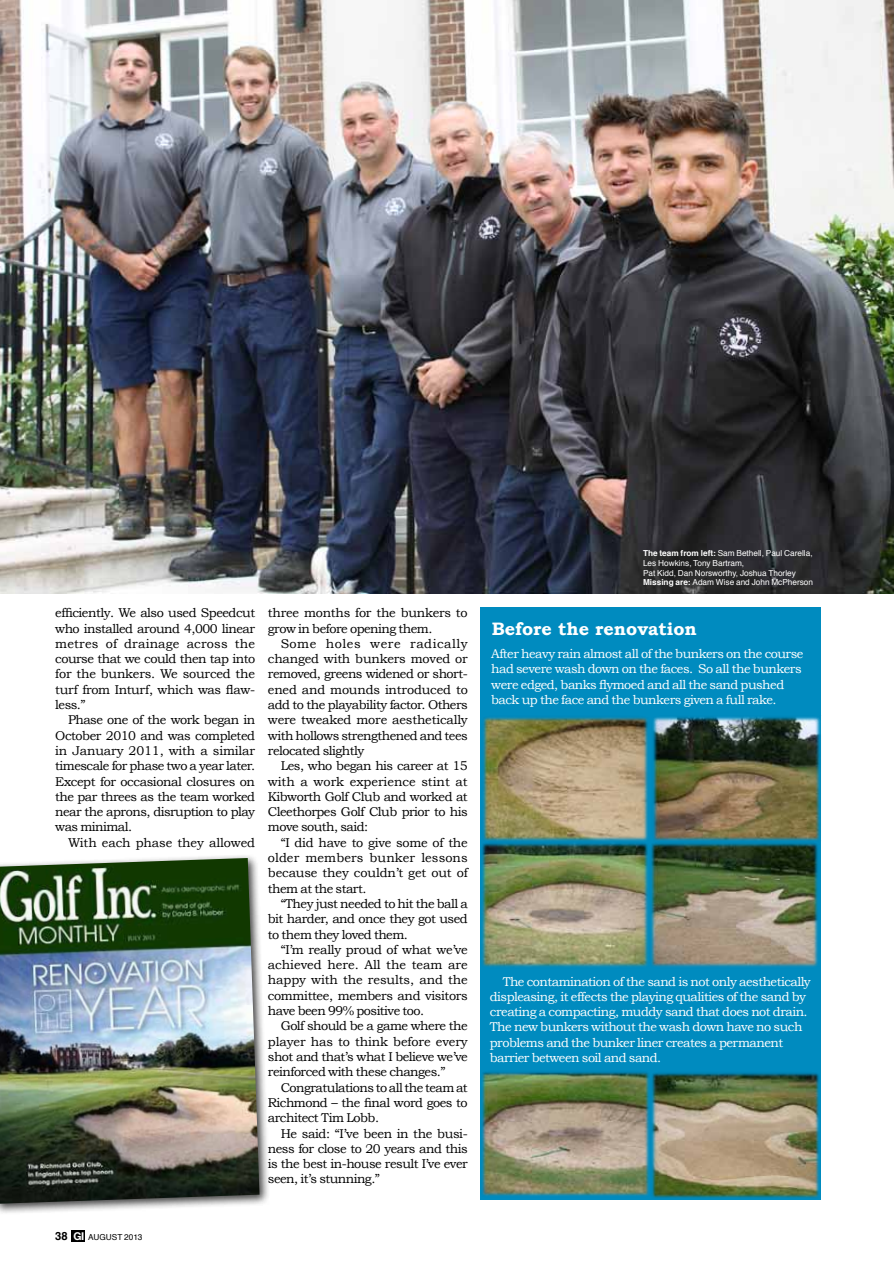
<style>
.page{position:relative;width:894px;height:1263px;background:#fff}
.page>*{position:absolute;margin:0;border:0;box-sizing:border-box;transform-origin:0 0}
.t1{font:700 18px "Bookman Old Style";color:#fff}
.t2{font:12.75px "Bookman Old Style";letter-spacing:-.04em;color:#000}
.t3{font:12.75px/15.3px "Bookman Old Style";letter-spacing:-.04em;color:#fff}
.t4{font:12.75px "Bookman Old Style";letter-spacing:-.015em;color:#000}
.t5{font:12.75px "Bookman Old Style";letter-spacing:-.01em;color:#000}
.t6{font:12.75px "Bookman Old Style";color:#000}
.t7{font:12.75px "Bookman Old Style";letter-spacing:-.02em;color:#000}
.t8{font:12.75px "Bookman Old Style";letter-spacing:-.005em;color:#000}
.t9{font:12.75px "Bookman Old Style";letter-spacing:.015em;color:#000}
.t10{font:12.75px "Bookman Old Style";letter-spacing:.005em;color:#000}
.t11{font:12.75px "Bookman Old Style";letter-spacing:.04em;color:#000}
.t12{font:8.25px/9.8px "Helvetica";color:#fff}
.t13{font:8.25px "Helvetica";color:#000}
.s1{font-weight:700;font-size:11.25px}
.s2{font-family:"Helvetica Neue";font-weight:700;font-size:10.8px;color:#fff}
.s3{font-weight:700}
</style>
<div class="page">
<div style="left:480px;top:607px;width:341px;height:592px;background:#008bbf"></div>
<img style="left:483px;top:717px;width:337px;height:124px">
<img style="left:482px;top:842px;width:336px;height:125px">
<img style="left:482px;top:1072px;width:167px;height:124px">
<img style="left:652px;top:1073px;width:167px;height:125px">
<div style="left:71px;top:1230px;width:14px;height:11px;background:#000"></div>
<img style="left:0;top:0;width:893px;height:593px">
<div style="left:0;top:853px;width:271px;height:362px;background:#000;opacity:.75"></div>
<img style="left:0;top:858px;width:259px;height:346px">
<p class="t2" style="left:55px;top:606px;width:201px">efficiently. We also used Speedcut</p>
<p class="t2" style="left:55px;top:621px;width:201px">who installed around 4,000 linear</p>
<p class="t9" style="left:55px;top:636px;width:201px">metres of drainage across the</p>
<p class="t2" style="left:55px;top:651px;width:201px">course that we could then tap into</p>
<p class="t4" style="left:55px;top:667px;width:201px">for the bunkers. We sourced the</p>
<p class="t2" style="left:55px;top:682px;width:201px">turf from Inturf, which was flaw-</p>
<p class="t2" style="left:55px;top:697px;width:32px">less.”</p>
<p class="t2" style="left:68px;top:713px;width:189px">Phase one of the work began in</p>
<p class="t2" style="left:55px;top:728px;width:201px">October 2010 and was completed</p>
<p class="t5" style="left:55px;top:743px;width:201px">in January 2011, with a similar</p>
<p class="t2" style="left:55px;top:759px;width:201px">timescale for phase two a year later.</p>
<p class="t2" style="left:55px;top:774px;width:201px">Except for occasional closures on</p>
<p class="t2" style="left:55px;top:789px;width:201px">the par threes as the team worked</p>
<p class="t2" style="left:55px;top:804px;width:201px">near the aprons, disruption to play</p>
<p class="t2" style="left:55px;top:820px;width:78px">was minimal.</p>
<p class="t5" style="left:68px;top:835px;width:189px">With each phase they allowed</p>
<p class="t7" style="left:268px;top:606px;width:201px">three months for the bunkers to</p>
<p class="t2" style="left:268px;top:621px;width:166px">grow in before opening them.</p>
<p class="t11" style="left:281px;top:636px;width:189px">Some holes were radically</p>
<p class="t4" style="left:268px;top:651px;width:201px">changed with bunkers moved or</p>
<p class="t2" style="left:268px;top:667px;width:201px">removed, greens widened or short-</p>
<p class="t4" style="left:268px;top:682px;width:201px">ened and mounds introduced to</p>
<p class="t2" style="left:268px;top:697px;width:201px">add to the playability factor. Others</p>
<p class="t4" style="left:268px;top:713px;width:201px">were tweaked more aesthetically</p>
<p class="t2" style="left:268px;top:728px;width:201px">with hollows strengthened and tees</p>
<p class="t2" style="left:268px;top:743px;width:98px">relocated slightly</p>
<p class="t2" style="left:281px;top:759px;width:189px">Les, who began his career at 15</p>
<p class="t6" style="left:268px;top:774px;width:201px">with a work experience stint at</p>
<p class="t2" style="left:268px;top:789px;width:201px">Kibworth Golf Club and worked at</p>
<p class="t2" style="left:268px;top:804px;width:201px">Cleethorpes Golf Club prior to his</p>
<p class="t2" style="left:268px;top:820px;width:102px">move south, said:</p>
<p class="t7" style="left:281px;top:835px;width:189px">“I did have to give some of the</p>
<p class="t10" style="left:268px;top:850px;width:201px">older members bunker lessons</p>
<p class="t5" style="left:268px;top:866px;width:201px">because they couldn’t get out of</p>
<p class="t2" style="left:268px;top:881px;width:100px">them at the start.</p>
<p class="t2" style="left:281px;top:896px;width:189px">“They just needed to hit the ball a</p>
<p class="t2" style="left:268px;top:912px;width:201px">bit harder, and once they got used</p>
<p class="t2" style="left:268px;top:927px;width:142px">to them they loved them.</p>
<p class="t2" style="left:281px;top:942px;width:189px">“I’m really proud of what we’ve</p>
<p class="t6" style="left:268px;top:957px;width:201px">achieved here. All the team are</p>
<p class="t8" style="left:268px;top:973px;width:201px">happy with the results, and the</p>
<p class="t2" style="left:268px;top:988px;width:201px">committee, members and visitors</p>
<p class="t2" style="left:268px;top:1003px;width:158px">have been 99% positive too.</p>
<p class="t2" style="left:281px;top:1019px;width:189px">Golf should be a game where the</p>
<p class="t5" style="left:268px;top:1034px;width:201px">player has to think before every</p>
<p class="t2" style="left:268px;top:1049px;width:201px">shot and that’s what I believe we’ve</p>
<p class="t2" style="left:268px;top:1065px;width:179px">reinforced with these changes.”</p>
<p class="t2" style="left:281px;top:1080px;width:189px">Congratulations to all the team at</p>
<p class="t2" style="left:268px;top:1095px;width:201px">Richmond – the final word goes to</p>
<p class="t2" style="left:268px;top:1110px;width:113px">architect Tim Lobb.</p>
<p class="t2" style="left:281px;top:1126px;width:189px">He said: “I’ve been in the busi-</p>
<p class="t2" style="left:268px;top:1141px;width:201px">ness for close to 20 years and this</p>
<p class="t2" style="left:268px;top:1156px;width:201px">is the best in-house result I’ve ever</p>
<p class="t2" style="left:268px;top:1172px;width:114px">seen, it’s stunning.”</p>
<p class="t13" style="left:55px;top:1231px;width:89px"><span class="s1">38</span> <span class="s2">GI</span> AUGUST 2013</p>
<p class="t12" style="left:643px;top:548px;width:172px"><span class="s3">The team from left:</span> Sam Bethell, Paul Carella, Les Howkins, Tony Bartram,<br>Pat Kidd, Dan Norsworthy, Joshua Thorley <span class="s3">Missing are:</span> Adam Wise and John McPherson</p>
<p class="t1" style="left:492px;top:618px;width:206px">Before the renovation</p>
<p class="t3" style="left:491px;top:646px;width:314px">After heavy rain almost all of the bunkers on the course had severe wash down on the faces. So all the bunkers were edged, banks flymoed and all the sand pushed back up the face and the bunkers given a full rake.</p>
<p class="t3" style="left:490px;top:973px;width:322px;text-indent:13px">The contamination of the sand is not only aesthetically displeasing, it effects the playing qualities of the sand by creating a compacting, muddy sand that does not drain.<br>The new bunkers without the wash down have no such problems and the bunker liner creates a permanent barrier between soil and sand.</p>
</div>
